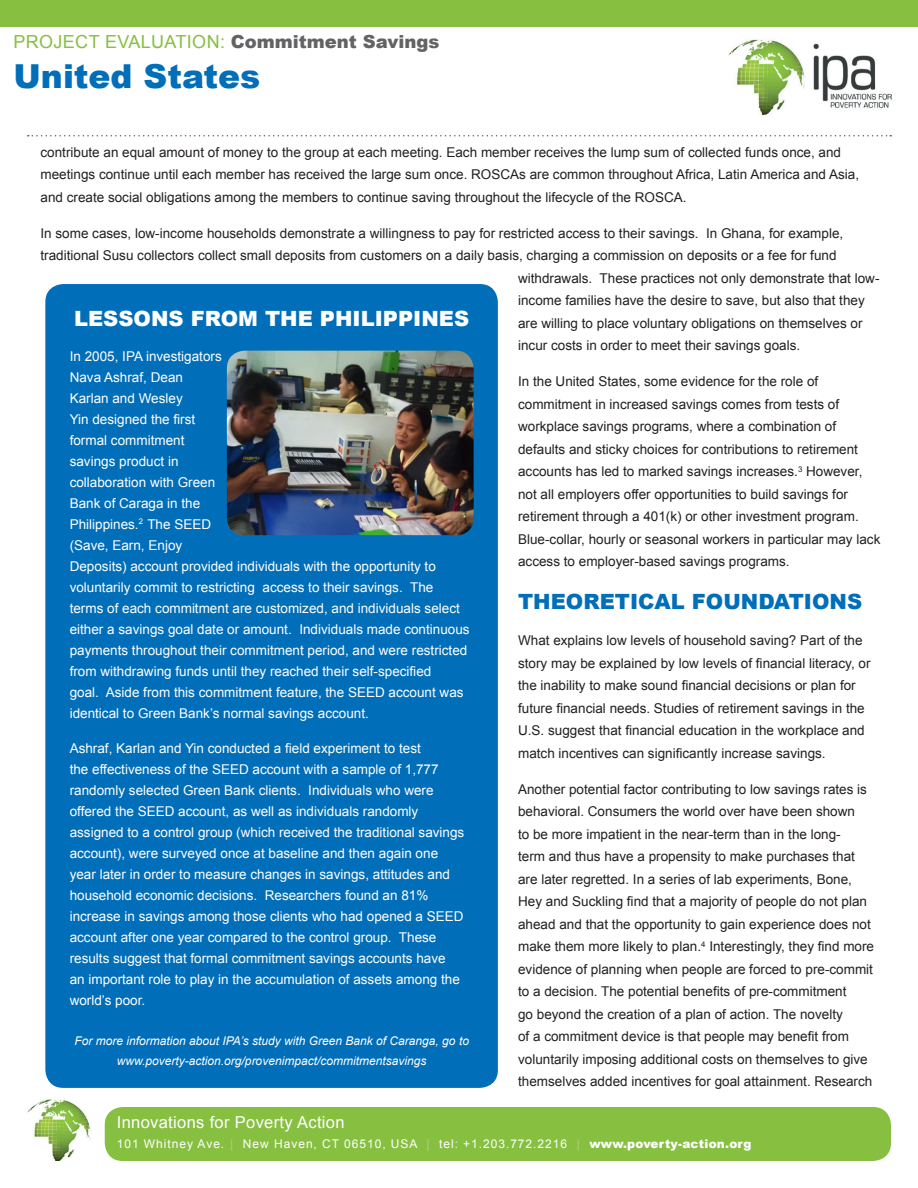
<style>
.page{position:relative;width:918px;height:1188px;background:#fff}
.page>*{position:absolute;margin:0;border:0;box-sizing:border-box;transform-origin:0 0}
.t1{font:900 33px "Arial";color:#006eb9}
.t2{font:900 21px "Arial";color:#fff}
.t3{font:900 21px "Arial";color:#006eb9}
.t4{font:900 18px "Arial";color:#636366}
.t5{font:18px "Arial";letter-spacing:.02em;color:#87bf41}
.t6{font:16.5px "Arial";letter-spacing:.02em;color:#fff}
.t7{font:13.5px/22.5px "Arial";color:#231f20}
.t8{font:13.5px/21px "Arial";color:#fff}
.t9{font:italic 12px/20.2px "Arial";color:#fff;text-align:center}
.t10{font:12px "Arial";letter-spacing:.08em;color:#fff}
.s1{font-weight:400;color:#87bf41}
.s2{color:#b0d17f}
.s3{font-weight:900}
</style>
<div class="page">
<img style="left:729px;top:39px;width:163px;height:76px">
<svg style="left:28px;top:135px;width:863px;height:1px"></svg>
<div style="left:0;top:0;width:918px;height:27px;background:#87bf41"></div>
<div style="left:105px;top:1107px;width:786px;height:54px;background:#87bf41;border-radius:18px"></div>
<img style="left:27px;top:1099px;width:64px;height:62px">
<div style="left:45px;top:284px;width:453px;height:804px;background:#006eb9;border-radius:18px"></div>
<img style="left:227px;top:351px;width:247px;height:184px">
<h3 class="t5" style="left:14px;top:30px;width:63px">Project</h3>
<h3 class="t5" style="left:105px;top:30px;width:36px">Evaluation</h3>
<h3 class="t4" style="left:220px;top:28px;width:221px"><span class="s1">:</span> Commitment Savings</h3>
<h1 class="t1" style="left:14px;top:52px;width:248px">United States</h1>
<p class="t7" style="left:40px;top:141px;width:820px">contribute an equal amount of money to the group at each meeting. Each member receives the lump sum of collected funds once, and meetings continue until each member has received the large sum once. ROSCAs are common throughout Africa, Latin America and Asia, and create social obligations among the members to continue saving throughout the lifecycle of the ROSCA.</p>
<p class="t7" style="left:40px;top:222px;width:804px">In some cases, low-income households demonstrate a willingness to pay for restricted access to their savings. In Ghana, for example,</p>
<p class="t7" style="left:40px;top:244px;width:798px">traditional Susu collectors collect small deposits from customers on a daily basis, charging a commission on deposits or a fee for fund</p>
<p class="t7" style="left:518px;top:267px;width:363px">withdrawals. These practices not only demonstrate that low-</p>
<p class="t7" style="left:518px;top:289px;width:348px">income families have the desire to save, but also that they</p>
<p class="t7" style="left:518px;top:312px;width:346px">are willing to place voluntary obligations on themselves or</p>
<p class="t7" style="left:518px;top:334px;width:284px">incur costs in order to meet their savings goals.</p>
<p class="t7" style="left:518px;top:370px;width:364px">In the United States, some evidence for the role of commitment in increased savings comes from tests of workplace savings programs, where a combination of defaults and sticky choices for contributions to retirement accounts has led to marked savings increases.<sup>3</sup> However, not all employers offer opportunities to build savings for retirement through a 401(k) or other investment program.<br>Blue-collar, hourly or seasonal workers in particular may lack access to employer-based savings programs.</p>
<h2 class="t2" style="left:74px;top:304px;width:17px">LESSONS</h2>
<h2 class="t2" style="left:191px;top:304px;width:16px">FRO</h2>
<h2 class="t2" style="left:238px;top:304px;width:109px">M THE PHILI</h2>
<h2 class="t2" style="left:383px;top:304px;width:45px">PPINES</h2>
<p class="t8" style="left:70px;top:346px;width:401px">In 2005, IPA investigators<br>Nava Ashraf, Dean<br>Karlan and Wesley<br>Yin designed the first<br>formal commitment<br>savings product in<br>collaboration with Green<br>Bank of Caraga in the<br>Philippines.<sup>2</sup> The SEED<br>(Save, Earn, Enjoy<br>Deposits) account provided individuals with the opportunity to voluntarily commit to restricting access to their savings. The terms of each commitment are customized, and individuals select either a savings goal date or amount. Individuals made continuous payments throughout their commitment period, and were restricted from withdrawing funds until they reached their self-specified<br>goal. Aside from this commitment feature, the SEED account was identical to Green Bank’s normal savings account.</p>
<p class="t8" style="left:70px;top:737px;width:396px">Ashraf, Karlan and Yin conducted a field experiment to test<br>the effectiveness of the SEED account with a sample of 1,777 randomly selected Green Bank clients. Individuals who were offered the SEED account, as well as individuals randomly assigned to a control group (which received the traditional savings account), were surveyed once at baseline and then again one year later in order to measure changes in savings, attitudes and household economic decisions. Researchers found an 81% increase in savings among those clients who had opened a SEED account after one year compared to the control group. These results suggest that formal commitment savings accounts have<br>an important role to play in the accumulation of assets among the world’s poor.</p>
<p class="t9" style="left:74px;top:1031px;width:396px">For more information about IPA’s study with Green Bank of Caranga, go to www.poverty-action.org/provenimpact/commitmentsavings</p>
<h2 class="t3" style="left:518px;top:586px;width:346px">Theoretical foundations</h2>
<p class="t7" style="left:518px;top:629px;width:354px">What explains low levels of household saving? Part of the story may be explained by low levels of financial literacy, or the inability to make sound financial decisions or plan for future financial needs. Studies of retirement savings in the U.S. suggest that financial education in the workplace and match incentives can significantly increase savings.</p>
<p class="t7" style="left:518px;top:778px;width:358px">Another potential factor contributing to low savings rates is behavioral. Consumers the world over have been shown<br>to be more impatient in the near-term than in the long-<br>term and thus have a propensity to make purchases that are later regretted. In a series of lab experiments, Bone, Hey and Suckling find that a majority of people do not plan ahead and that the opportunity to gain experience does not make them more likely to plan.<sup>4</sup> Interestingly, they find more evidence of planning when people are forced to pre-commit to a decision. The potential benefits of pre-commitment<br>go beyond the creation of a plan of action. The novelty<br>of a commitment device is that people may benefit from voluntarily imposing additional costs on themselves to give themselves added incentives for goal attainment. Research</p>
<p class="t6" style="left:117px;top:1111px;width:229px">Innovations for Poverty Action</p>
<p class="t10" style="left:117px;top:1135px;width:636px">101 Whitney Ave. <span class="s2">|</span> New Haven, CT 06510, USA <span class="s2">|</span> tel: +1.203.772.2216 <span class="s2">|</span> <span class="s3">www.poverty-action.org</span></p>
</div>
